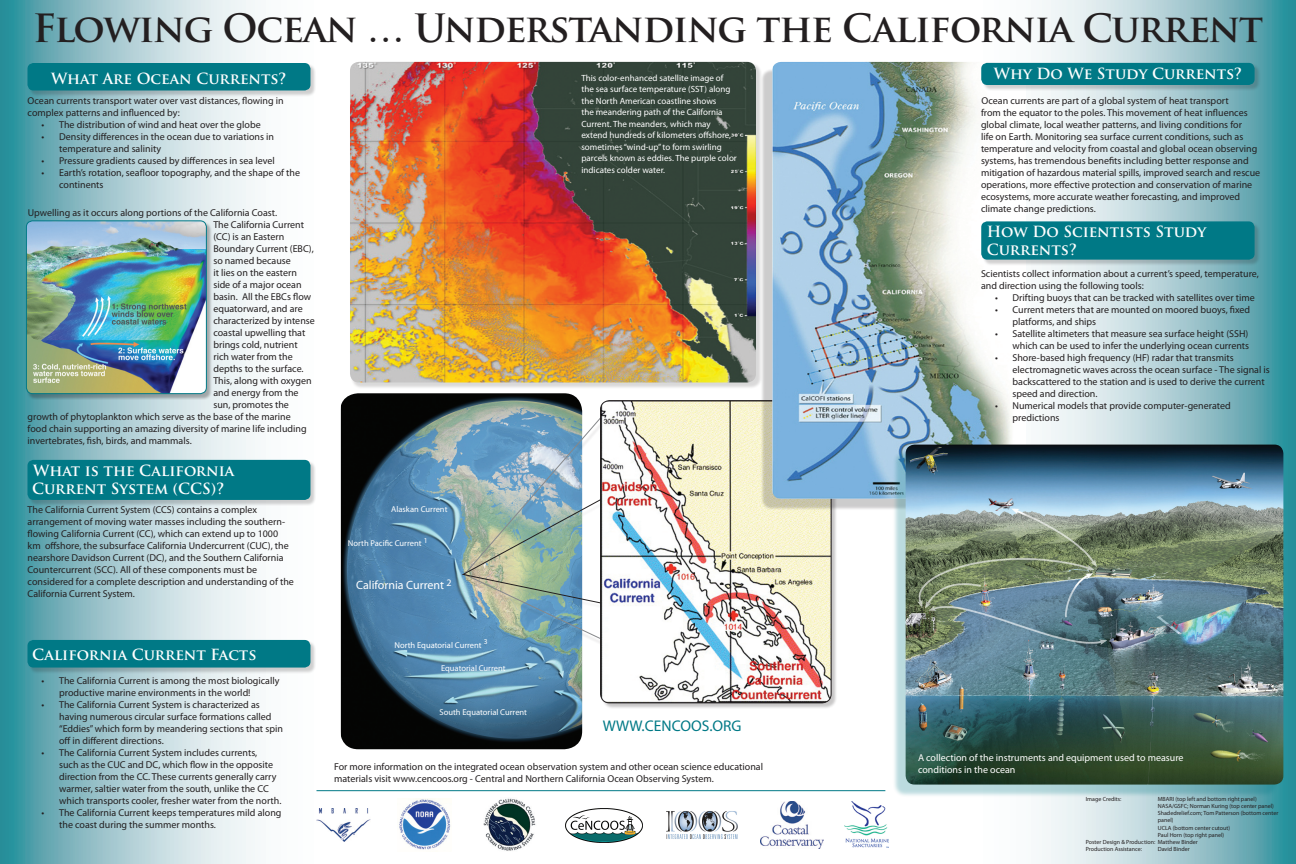
<style>
.page{position:relative;width:1296px;height:864px;background:#fff}
.page>*{position:absolute;margin:0;border:0;box-sizing:border-box;transform-origin:0 0}
.t1{font:700 38px "Trajan Pro";letter-spacing:-.03em;color:#231f20}
.t2{font:15.5px "Myriad Pro";color:#007986}
.t3{font:700 15px/18px "Trajan Pro";color:#fff}
.t4{font:12px "Myriad Pro";color:#fff}
.t5{font:10px/12px "Myriad Pro";color:#231f20}
.t6{font:10px/12px "Myriad Pro";color:#fff}
.t7{font:9px/11.5px "Myriad Pro";color:#fff}
.t8{font:8.5px "Myriad Pro";color:#fff}
.t9{font:6px/7.2px "Myriad Pro";color:#231f20}
</style>
<div class="page">
<svg style="left:1026px;top:0;width:270px;height:864px;background:#a2cad0"></svg>
<img style="left:340px;top:393px;width:242px;height:356px">
<svg style="left:0;top:0;width:340px;height:864px"></svg>
<div style="left:28px;top:64px;width:289px;height:33px;background:#231f20;opacity:.21"></div>
<div style="left:28px;top:63px;width:282px;height:27px;background:#007986;border-radius:6px"></div>
<div style="left:27px;top:221px;width:186px;height:179px;background:#231f20;opacity:.34"></div>
<img style="left:26px;top:221px;width:180px;height:173px">
<div style="left:26px;top:221px;width:181px;height:173px;border:1px solid #007986;border-radius:6px"></div>
<img style="left:463px;top:402px;width:138px;height:239px">
<div style="left:28px;top:461px;width:289px;height:45px;background:#231f20;opacity:.21"></div>
<div style="left:28px;top:460px;width:282px;height:40px;background:#007986;border-radius:6px"></div>
<div style="left:601px;top:401px;width:237px;height:308px;background:#231f20;opacity:.25"></div>
<img style="left:601px;top:401px;width:230px;height:302px">
<div style="left:600px;top:400px;width:231px;height:303px;border:1px solid #231f20;border-radius:9px"></div>
<div style="left:760px;top:68px;width:260px;height:443px;background:#231f20;opacity:.23"></div>
<img style="left:772px;top:62px;width:254px;height:437px">
<img style="left:399px;top:798px;width:52px;height:52px">
<img style="left:316px;top:808px;width:54px;height:34px">
<img style="left:760px;top:801px;width:64px;height:48px">
<img style="left:844px;top:802px;width:44px;height:46px">
<img style="left:483px;top:798px;width:53px;height:53px">
<img style="left:565px;top:808px;width:77px;height:35px">
<div style="left:351px;top:63px;width:411px;height:326px;background:#231f20;opacity:.17"></div>
<img style="left:350px;top:62px;width:406px;height:320px">
<hr style="left:316px;top:791px;width:569px;height:1px;background:#007986">
<img style="left:666px;top:811px;width:72px;height:28px">
<div style="left:28px;top:641px;width:289px;height:33px;background:#231f20;opacity:.21"></div>
<div style="left:28px;top:640px;width:282px;height:28px;background:#007986;border-radius:6px"></div>
<div style="left:982px;top:64px;width:279px;height:27px;background:#231f20;opacity:.21"></div>
<div style="left:981px;top:63px;width:274px;height:22px;background:#007986;border-radius:6px"></div>
<div style="left:982px;top:222px;width:279px;height:44px;background:#231f20;opacity:.21"></div>
<div style="left:981px;top:221px;width:274px;height:39px;background:#007986;border-radius:6px"></div>
<div style="left:892px;top:449px;width:386px;height:348px;background:#007986;opacity:.27"></div>
<img style="left:906px;top:445px;width:377px;height:340px">
<p class="t1" style="left:33px;top:5px;width:1232px">Flowing Ocean … Understanding the California Current</p>
<p class="t3" style="left:51px;top:70px;width:237px">What Are Ocean Currents?</p>
<p class="t3" style="left:994px;top:64px;width:250px">Why Do We Study Currents?</p>
<p class="t7" style="left:581px;top:72px;width:157px">This color-enhanced satellite image of the sea surface temperature (SST) along the North American coastline shows<br>the meandering path of the California Current. The meanders, which may extend hundreds of kilometers offshore, sometimes “wind-up” to form swirling parcels known as eddies. The purple color indicates colder water.</p>
<p class="t5" style="left:28px;top:94px;width:258px">Ocean currents transport water over vast distances, flowing in complex patterns and influenced by:</p>
<p class="t5" style="left:42px;top:118px;width:221px">• The distribution of wind and heat over the globe</p>
<p class="t5" style="left:59px;top:130px;width:216px;text-indent:-18px">• Density differences in the ocean due to variations in temperature and salinity</p>
<p class="t5" style="left:42px;top:154px;width:235px">• Pressure gradients caused by differences in sea level</p>
<p class="t5" style="left:59px;top:166px;width:243px;text-indent:-18px">• Earth’s rotation, seafloor topography, and the shape of the continents</p>
<p class="t5" style="left:981px;top:95px;width:281px">Ocean currents are part of a global system of heat transport<br>from the equator to the poles. This movement of heat influences global climate, local weather patterns, and living conditions for<br>life on Earth. Monitoring sea surface current conditions, such as temperature and velocity from coastal and global ocean observing systems, has tremendous benefits including better response and mitigation of hazardous material spills, improved search and rescue operations, more effective protection and conservation of marine ecosystems, more accurate weather forecasting, and improved climate change predictions.</p>
<p class="t5" style="left:28px;top:207px;width:251px">Upwelling as it occurs along portions of the California Coast.</p>
<p class="t5" style="left:213px;top:218px;width:92px">The California Current</p>
<p class="t5" style="left:213px;top:230px;width:72px">(CC) is an Eastern</p>
<p class="t5" style="left:213px;top:242px;width:102px">Boundary Current (EBC),</p>
<p class="t5" style="left:213px;top:254px;width:79px">so named because</p>
<p class="t5" style="left:213px;top:266px;width:85px">it lies on the eastern</p>
<p class="t5" style="left:213px;top:278px;width:90px">side of a major ocean</p>
<p class="t5" style="left:213px;top:290px;width:99px">basin. All the EBCs flow</p>
<p class="t5" style="left:213px;top:302px;width:91px">equatorward, and are</p>
<p class="t5" style="left:213px;top:314px;width:103px">characterized by intense</p>
<p class="t5" style="left:213px;top:326px;width:93px">coastal upwelling that</p>
<p class="t5" style="left:213px;top:338px;width:86px">brings cold, nutrient</p>
<p class="t5" style="left:213px;top:350px;width:81px">rich water from the</p>
<p class="t5" style="left:213px;top:362px;width:92px">depths to the surface.</p>
<p class="t5" style="left:213px;top:374px;width:100px">This, along with oxygen</p>
<p class="t5" style="left:213px;top:386px;width:87px">and energy from the</p>
<p class="t5" style="left:213px;top:398px;width:77px">sun, promotes the</p>
<p class="t5" style="left:28px;top:410px;width:265px">growth of phytoplankton which serve as the base of the marine</p>
<p class="t5" style="left:28px;top:422px;width:280px">food chain supporting an amazing diversity of marine life including</p>
<p class="t5" style="left:28px;top:434px;width:166px">invertebrates, fish, birds, and mammals.</p>
<p class="t3" style="left:32px;top:461px;width:204px">What is the California<br>Current System (CCS)?</p>
<p class="t5" style="left:28px;top:503px;width:268px">The California Current System (CCS) contains a complex arrangement of moving water masses including the southern&shy;flowing California Current (CC), which can extend up to 1000 km offshore, the subsurface California Undercurrent (CUC), the nearshore Davidson Current (DC), and the Southern California Countercurrent (SCC). All of these components must be considered for a complete description and understanding of the California Current System.</p>
<p class="t3" style="left:32px;top:646px;width:226px">California Current Facts</p>
<p class="t5" style="left:59px;top:675px;width:222px;text-indent:-18px">• The California Current is among the most biologically productive marine environments in the world!</p>
<p class="t5" style="left:59px;top:699px;width:225px;text-indent:-18px">• The California Current System is characterized as having numerous circular surface formations called “Eddies” which form by meandering sections that spin off in different directions.</p>
<p class="t5" style="left:59px;top:747px;width:224px;text-indent:-18px">• The California Current System includes currents,<br>such as the CUC and DC, which flow in the opposite direction from the CC. These currents generally carry warmer, saltier water from the south, unlike the CC which transports cooler, fresher water from the north.</p>
<p class="t5" style="left:59px;top:807px;width:224px;text-indent:-18px">• The California Current keeps temperatures mild along the coast during the summer months.</p>
<p class="t8" style="left:391px;top:503px;width:58px">Alaskan Current</p>
<p class="t8" style="left:348px;top:538px;width:81px">North Pacific Current <sup>1</sup></p>
<p class="t4" style="left:356px;top:578px;width:97px">California Current <sup>2</sup></p>
<p class="t8" style="left:394px;top:640px;width:95px">North Equatorial Current <sup>3</sup></p>
<p class="t8" style="left:441px;top:663px;width:66px">Equatorial Current</p>
<p class="t8" style="left:440px;top:707px;width:89px">South Equatorial Current</p>
<p class="t2" style="left:603px;top:717px;width:140px">WWW.CENCOOS.ORG</p>
<p class="t5" style="left:334px;top:760px;width:430px">For more information on the integrated ocean observation system and other ocean science educational materials visit www.cencoos.org - Central and Northern California Ocean Observing System.</p>
<p class="t3" style="left:987px;top:223px;width:221px">How Do Scientists Study<br>Currents?</p>
<p class="t5" style="left:981px;top:267px;width:279px">Scientists collect information about a current’s speed, temperature, and direction using the following tools:</p>
<p class="t5" style="left:995px;top:291px;width:261px">• Drifting buoys that can be tracked with satellites over time</p>
<p class="t5" style="left:1012px;top:303px;width:239px;text-indent:-18px">• Current meters that are mounted on moored buoys, fixed platforms, and ships</p>
<p class="t5" style="left:995px;top:327px;width:255px">• Satellite altimeters that measure sea surface height (SSH)</p>
<p class="t5" style="left:1012px;top:339px;width:238px">which can be used to infer the underlying ocean currents</p>
<p class="t5" style="left:1012px;top:351px;width:259px;text-indent:-18px">• Shore-based high frequency (HF) radar that transmits electromagnetic waves across the ocean surface - The signal is backscattered to the station and is used to derive the current speed and direction.</p>
<p class="t5" style="left:995px;top:399px;width:237px">• Numerical models that provide computer-generated</p>
<p class="t5" style="left:1012px;top:411px;width:49px">predictions</p>
<p class="t6" style="left:918px;top:752px;width:267px">A collection of the instruments and equipment used to measure conditions in the ocean</p>
<p class="t9" style="left:1086px;top:795px;width:37px">Image Credits:</p>
<p class="t9" style="left:1158px;top:795px;width:100px">MBARI (top left and bottom right panel)</p>
<p class="t9" style="left:1158px;top:802px;width:118px">NASA/GSFC; Norman Kuring (top center panel)</p>
<p class="t9" style="left:1158px;top:810px;width:122px">Shadedrelief.com; Tom Patterson (bottom center panel)</p>
<p class="t9" style="left:1158px;top:824px;width:74px">UCLA (bottom center cutout)</p>
<p class="t9" style="left:1158px;top:831px;width:68px">Paul Horn (top right panel)</p>
<p class="t9" style="left:1086px;top:838px;width:114px">Poster Design &amp; Production: Matthew Binder</p>
<p class="t9" style="left:1086px;top:846px;width:58px">Production Assistance:</p>
<p class="t9" style="left:1158px;top:846px;width:34px">David Binder</p>
</div>
